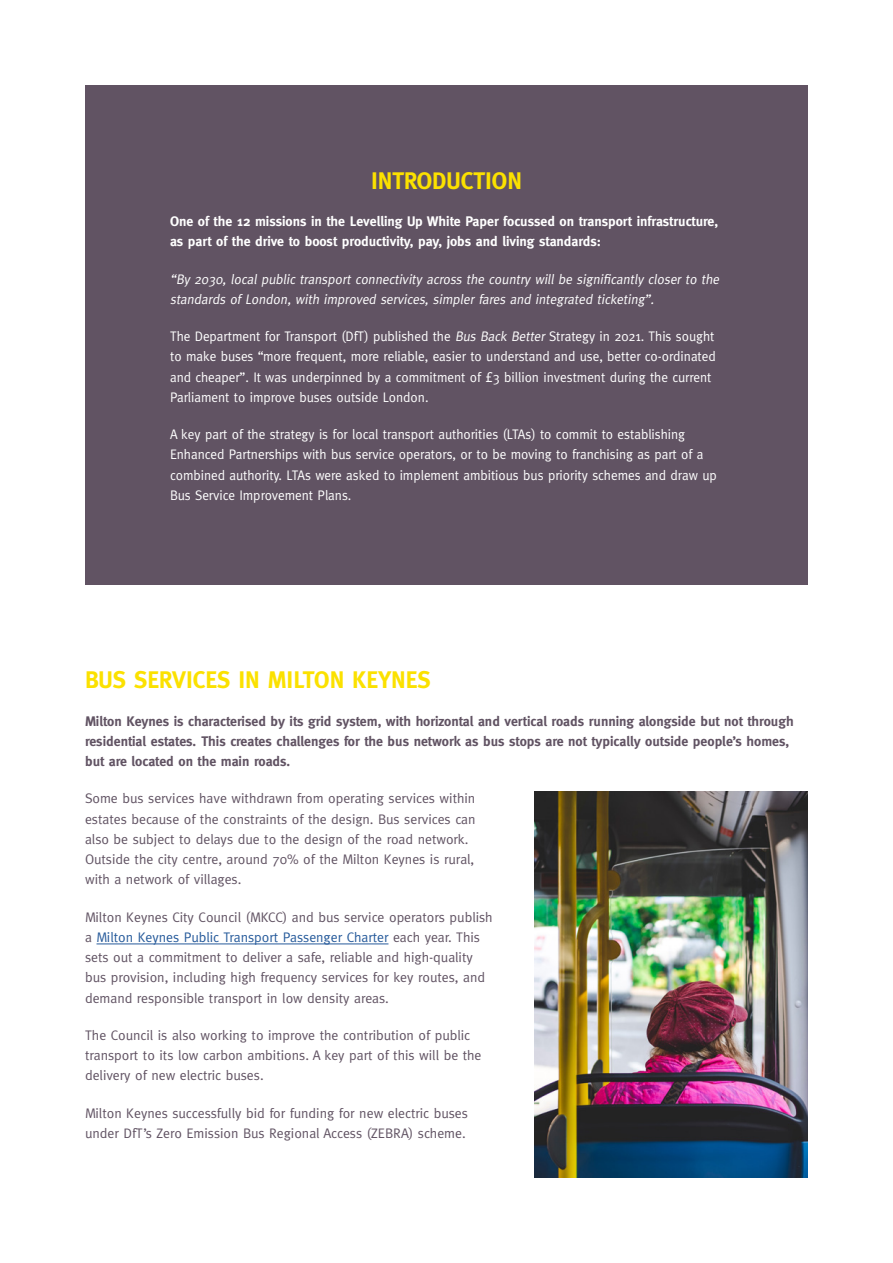
<style>
.page{position:relative;width:893px;height:1263px;background:#fff}
.page>*{position:absolute;margin:0;border:0;box-sizing:border-box;transform-origin:0 0}
.t1{font:700 24px "Meta";color:#fbe100}
.t2{font:13.8px/20.2px "Meta";letter-spacing:-.005em;color:#615363}
.t3{font:13.8px/20.2px "Meta";letter-spacing:-.005em;color:#fff;scale:.96 1}
.t4{font:700 13.8px/20.2px "Meta";letter-spacing:-.005em;color:#615363}
.t5{font:italic 13.8px/20.2px "Meta";color:#fff;scale:.96 1}
.t6{font:700 13.8px/20.2px "Meta";letter-spacing:-.005em;color:#fff}
.s1{font-style:italic}
.s2{color:#275b9b}
</style>
<div class="page">
<hr style="left:97px;top:944px;width:291px;height:1px;background:#275b9b">
<div style="left:85px;top:85px;width:723px;height:500px;background:#615363"></div>
<img style="left:535px;top:791px;width:273px;height:387px">
<h1 class="t1" style="left:371px;top:167px;width:152px">INTRODUCTION</h1>
<p class="t6" style="left:170px;top:211px;width:549px">One of the 12 missions in the Levelling Up White Paper focussed on transport infrastructure, as part of the drive to boost productivity, pay, jobs and living standards:</p>
<p class="t5" style="left:170px;top:268px;width:576px">“By 2030, local public transport connectivity across the country will be significantly closer to the standards of London, with improved services, simpler fares and integrated ticketing”.</p>
<p class="t3" style="left:170px;top:326px;width:570px">The Department for Transport (DfT) published the <span class="s1">Bus Back Better</span> Strategy in 2021. This sought to make buses “more frequent, more reliable, easier to understand and use, better co-ordinated and cheaper”. It was underpinned by a commitment of £3 billion investment during the current Parliament to improve buses outside London.</p>
<p class="t3" style="left:170px;top:424px;width:571px">A key part of the strategy is for local transport authorities (LTAs) to commit to establishing Enhanced Partnerships with bus service operators, or to be moving to franchising as part of a combined authority. LTAs were asked to implement ambitious bus priority schemes and draw up Bus Service Improvement Plans.</p>
<h1 class="t1" style="left:85px;top:666px;width:347px">BUS SERVICES IN MILTON KEYNES</h1>
<p class="t4" style="left:85px;top:711px;width:710px">Milton Keynes is characterised by its grid system, with horizontal and vertical roads running alongside but not through residential estates. This creates challenges for the bus network as bus stops are not typically outside people’s homes, but are located on the main roads.</p>
<p class="t2" style="left:85px;top:788px;width:392px">Some bus services have withdrawn from operating services within estates because of the constraints of the design. Bus services can also be subject to delays due to the design of the road network.<br>Outside the city centre, around 70% of the Milton Keynes is rural, with a network of villages.</p>
<p class="t2" style="left:85px;top:906px;width:409px">Milton Keynes City Council (MKCC) and bus service operators publish a <span class="s2">Milton Keynes Public Transport Passenger Charter</span> each year. This sets out a commitment to deliver a safe, reliable and high-quality bus provision, including high frequency services for key routes, and demand responsible transport in low density areas.</p>
<p class="t2" style="left:85px;top:1025px;width:398px">The Council is also working to improve the contribution of public transport to its low carbon ambitions. A key part of this will be the delivery of new electric buses.</p>
<p class="t2" style="left:85px;top:1102px;width:384px">Milton Keynes successfully bid for funding for new electric buses under DfT’s Zero Emission Bus Regional Access (ZEBRA) scheme.</p>
</div>
